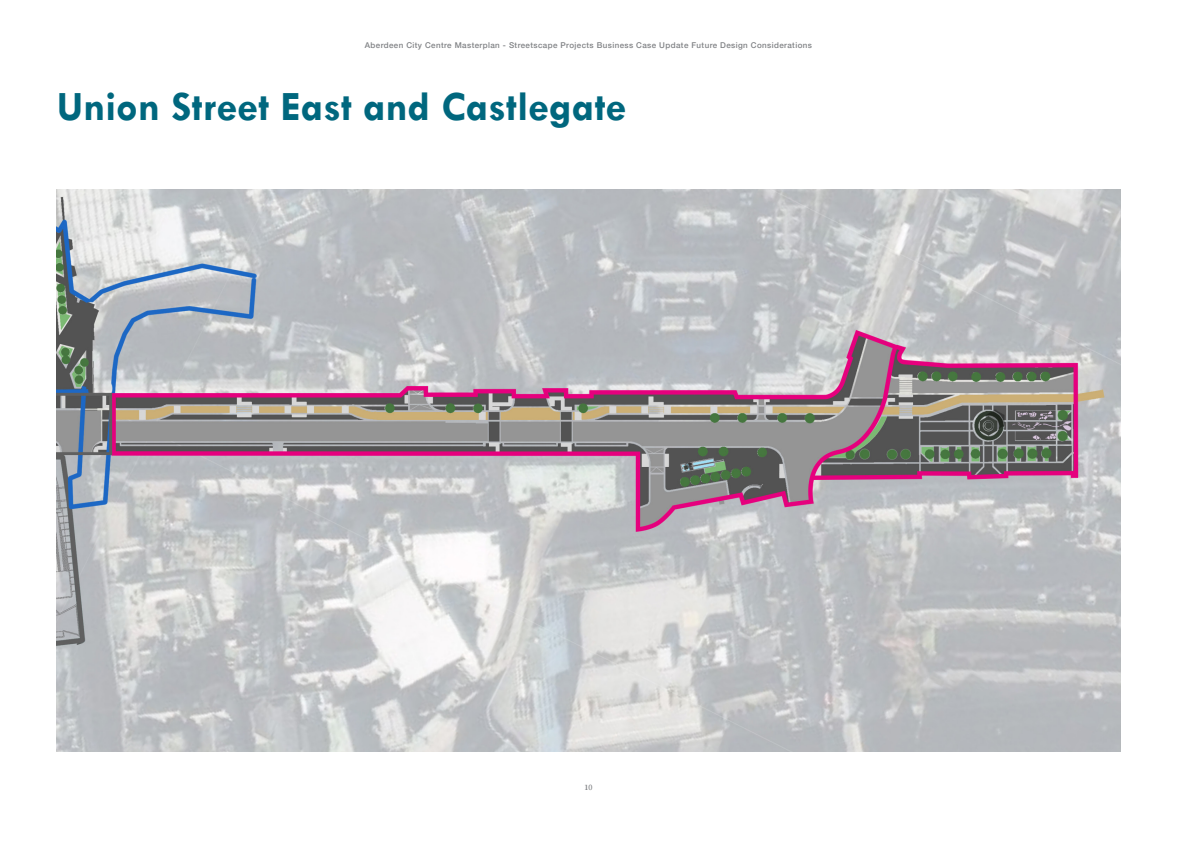
<style>
.page{position:relative;width:1191px;height:842px;background:#fff}
.page>*{position:absolute;margin:0;border:0;box-sizing:border-box;transform-origin:0 0}
.headline__adjust_siz{font:700 42px "Tw Cen";letter-spacing:.005em;color:#00677e}
.t1{font:500 8px "Helvetica Neue LT";letter-spacing:.05em;color:#808285}
.t2{font:600 8px "Proforma";color:#808285}
</style>
<div class="page">
<img style="left:57px;top:189px;width:1063px;height:562px">
<p class="t1" style="left:365px;top:40px;width:448px">Aberdeen City Centre Masterplan - Streetscape Projects Business Case Update Future Design Considerations</p>
<p class="headline__adjust_siz" style="left:57px;top:81px;width:571px">Union Street East and Castlegate</p>
<p class="t2" style="left:584px;top:782px;width:9px">10</p>
</div>
